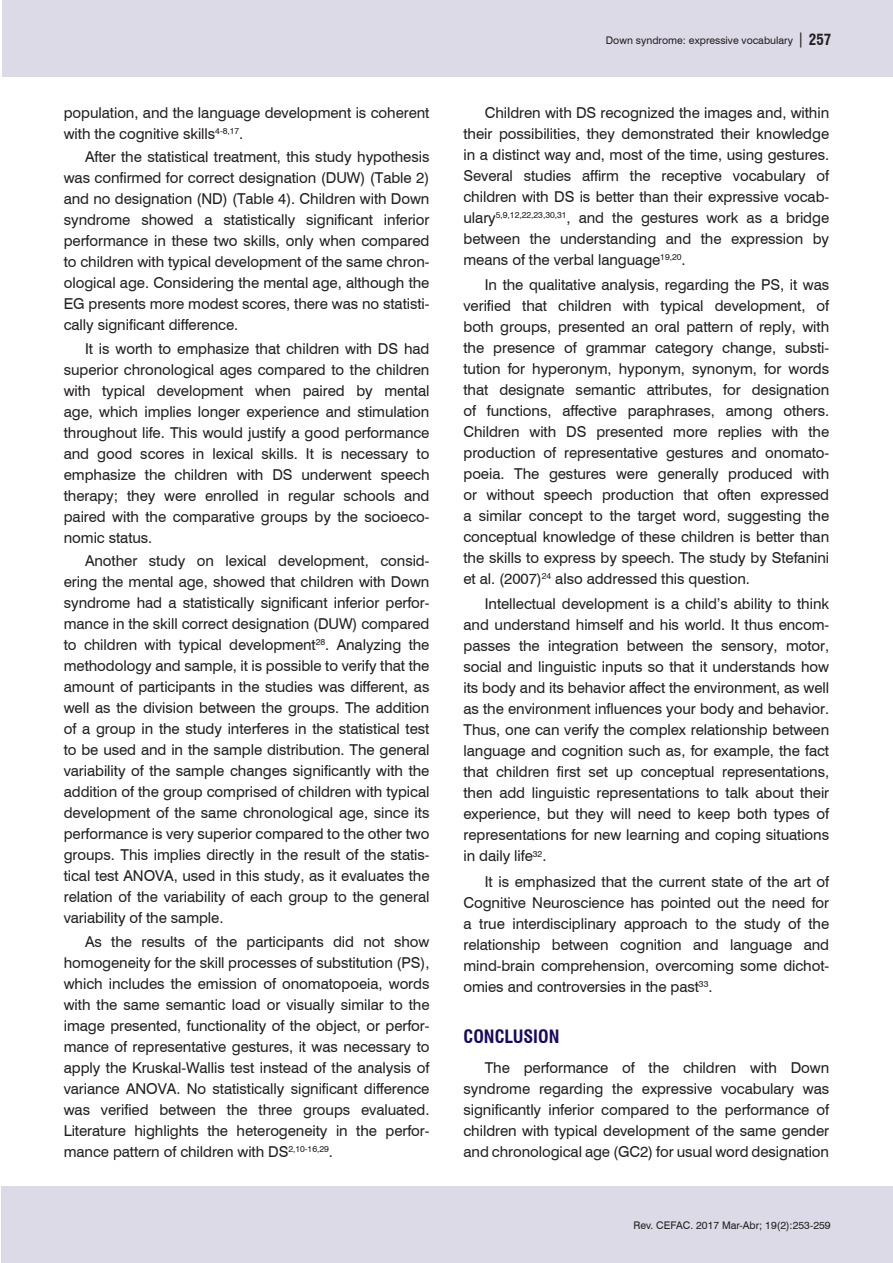
<style>
.page{position:relative;width:893px;height:1263px;background:#fff}
.page>*{position:absolute;margin:0;border:0;box-sizing:border-box;transform-origin:0 0}
.Nivel_1{font:700 condensed 18px "Swiss 721 BT";color:#18085f}
.Corpo_do_texto_INGL{font:15px/21px "Swiss 721 BT";letter-spacing:-.005em;color:#231f20;text-align:justify}
.t1{font:10.5px "Swiss 721 BT";color:#231f20}
.s1{font-size:15px}
.s2{font-weight:700;font-stretch:condensed;font-size:15px}
</style>
<div class="page">
<div style="left:1px;top:1186px;width:892px;height:77px;background:#dcdae7"></div>
<div style="left:2px;top:0;width:891px;height:77px;background:#dcdae7"></div>
<p class="Corpo_do_texto_INGL" style="left:64px;top:101px;width:367px">population, and the language development is coherent with the cognitive skills<sup>4-8,17</sup>.</p>
<p class="Corpo_do_texto_INGL" style="left:64px;top:146px;width:367px;text-indent:21px">After the statistical treatment, this study hypothesis was confirmed for correct designation (DUW) (Table 2) and no designation (ND) (Table 4). Children with Down syndrome showed a statistically significant inferior performance in these two skills, only when compared to children with typical development of the same chron&shy;ological age. Considering the mental age, although the EG presents more modest scores, there was no statisti&shy;cally significant difference.</p>
<p class="Corpo_do_texto_INGL" style="left:64px;top:337px;width:367px;text-indent:21px">It is worth to emphasize that children with DS had superior chronological ages compared to the children with typical development when paired by mental age, which implies longer experience and stimulation throughout life. This would justify a good performance and good scores in lexical skills. It is necessary to emphasize the children with DS underwent speech therapy; they were enrolled in regular schools and paired with the comparative groups by the socioeco&shy;nomic status.</p>
<p class="Corpo_do_texto_INGL" style="left:64px;top:550px;width:367px;text-indent:21px">Another study on lexical development, consid&shy;ering the mental age, showed that children with Down syndrome had a statistically significant inferior perfor&shy;mance in the skill correct designation (DUW) compared to children with typical development<sup>28</sup>. Analyzing the methodology and sample, it is possible to verify that the amount of participants in the studies was different, as well as the division between the groups. The addition of a group in the study interferes in the statistical test to be used and in the sample distribution. The general variability of the sample changes significantly with the addition of the group comprised of children with typical development of the same chronological age, since its performance is very superior compared to the other two groups. This implies directly in the result of the statis&shy;tical test ANOVA, used in this study, as it evaluates the relation of the variability of each group to the general variability of the sample.</p>
<p class="Corpo_do_texto_INGL" style="left:64px;top:930px;width:367px;text-indent:21px">As the results of the participants did not show homogeneity for the skill processes of substitution (PS), which includes the emission of onomatopoeia, words with the same semantic load or visually similar to the image presented, functionality of the object, or perfor&shy;mance of representative gestures, it was necessary to apply the Kruskal-Wallis test instead of the analysis of variance ANOVA. No statistically significant difference was verified between the three groups evaluated.<br>Literature highlights the heterogeneity in the perfor&shy;mance pattern of children with DS<sup>2,10-16,29</sup>.</p>
<p class="t1" style="left:606px;top:33px;width:227px">Down syndrome: expressive vocabulary <span class="s1">|</span> <span class="s2">257</span></p>
<p class="Corpo_do_texto_INGL" style="left:463px;top:101px;width:367px;text-indent:21px">Children with DS recognized the images and, within their possibilities, they demonstrated their knowledge in a distinct way and, most of the time, using gestures.<br>Several studies affirm the receptive vocabulary of children with DS is better than their expressive vocab&shy;ulary<sup>5,9,12,22,23,30,31</sup>, and the gestures work as a bridge between the understanding and the expression by means of the verbal language<sup>19,20</sup>.</p>
<p class="Corpo_do_texto_INGL" style="left:463px;top:274px;width:367px;text-indent:21px">In the qualitative analysis, regarding the PS, it was verified that children with typical development, of both groups, presented an oral pattern of reply, with the presence of grammar category change, substi&shy;tution for hyperonym, hyponym, synonym, for words that designate semantic attributes, for designation of functions, affective paraphrases, among others.<br>Children with DS presented more replies with the production of representative gestures and onomato&shy;poeia. The gestures were generally produced with or without speech production that often expressed a similar concept to the target word, suggesting the conceptual knowledge of these children is better than the skills to express by speech. The study by Stefanini et al. (2007)<sup>24</sup> also addressed this question.</p>
<p class="Corpo_do_texto_INGL" style="left:463px;top:593px;width:367px;text-indent:21px">Intellectual development is a child’s ability to think and understand himself and his world. It thus encom&shy;passes the integration between the sensory, motor, social and linguistic inputs so that it understands how its body and its behavior affect the environment, as well as the environment influences your body and behavior.<br>Thus, one can verify the complex relationship between language and cognition such as, for example, the fact that children first set up conceptual representations, then add linguistic representations to talk about their experience, but they will need to keep both types of representations for new learning and coping situations in daily life<sup>32</sup>.</p>
<p class="Corpo_do_texto_INGL" style="left:463px;top:870px;width:367px;text-indent:21px">It is emphasized that the current state of the art of Cognitive Neuroscience has pointed out the need for a true interdisciplinary approach to the study of the relationship between cognition and language and mind-brain comprehension, overcoming some dichot&shy;omies and controversies in the past<sup>33</sup>.</p>
<p class="Nivel_1" style="left:463px;top:1026px;width:97px">CONCLUSION</p>
<p class="Corpo_do_texto_INGL" style="left:463px;top:1056px;width:367px;text-indent:21px">The performance of the children with Down syndrome regarding the expressive vocabulary was significantly inferior compared to the performance of children with typical development of the same gender and chronological age (GC2) for usual word designation</p>
<p class="t1" style="left:634px;top:1218px;width:199px">Rev. CEFAC. 2017 Mar-Abr; 19(2):253-259</p>
</div>
